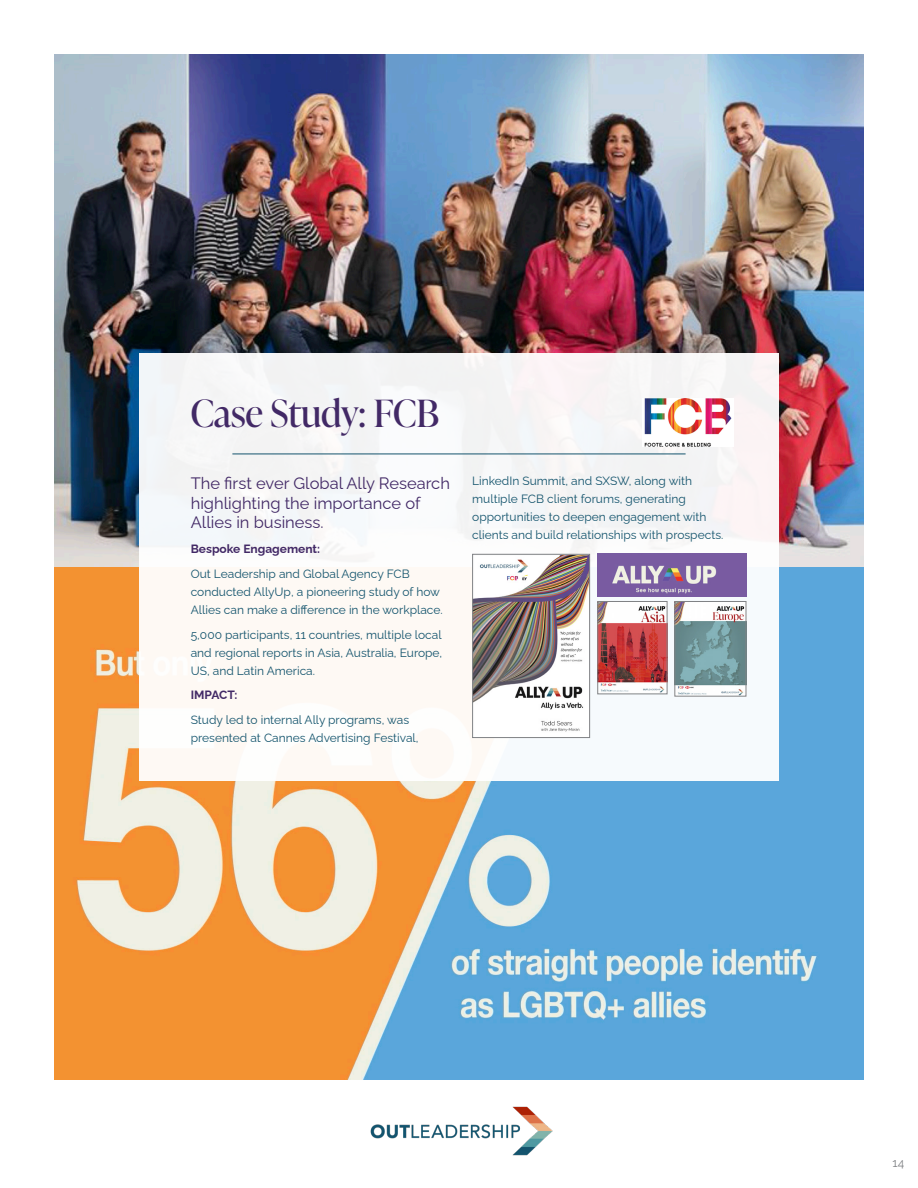
<style>
.page{position:relative;width:918px;height:1188px;background:#fff}
.page>*{position:absolute;margin:0;border:0;box-sizing:border-box;transform-origin:0 0}
.t1{font:37.5px "Ivy Presto Display";color:#422966}
.t2{font:16.5px/19.8px "Raleway";color:#422966}
.t3{font:12px/18px "Raleway";color:#14546d}
.t4{font:700 12px "Raleway";color:#422966}
.t5{font:12px "Raleway";color:#808285}
</style>
<div class="page">
<img style="left:370px;top:1106px;width:183px;height:50px">
<img style="left:54px;top:54px;width:810px;height:1026px">
<div style="left:139px;top:353px;width:640px;height:428px;background:#f9f9f5"></div>
<img style="left:644px;top:399px;width:88px;height:47px">
<img style="left:474px;top:556px;width:114px;height:176px">
<div style="left:472px;top:554px;width:118px;height:184px;border:1px solid #808285"></div>
<img style="left:600px;top:603px;width:65px;height:89px">
<div style="left:598px;top:601px;width:69px;height:93px;border:1px solid #808285"></div>
<img style="left:677px;top:603px;width:67px;height:91px">
<div style="left:675px;top:601px;width:71px;height:95px;border:1px solid #808285"></div>
<img style="left:597px;top:554px;width:149px;height:43px">
<hr style="left:232px;top:454px;width:454px;height:1px;background:#14546d">
<p class="t1" style="left:191px;top:387px;width:250px">Case Study: FCB</p>
<p class="t2" style="left:191px;top:471px;width:261px">The first ever Global Ally Research highlighting the importance of<br>Allies in business.</p>
<p class="t4" style="left:191px;top:539px;width:131px">Bespoke Engagement:</p>
<p class="t3" style="left:191px;top:563px;width:254px">Out Leadership and Global Agency FCB conducted AllyUp, a pioneering study of how<br>Allies can make a difference in the workplace.</p>
<p class="t3" style="left:191px;top:624px;width:253px;text-align:justify">5,000 participants, 11 countries, multiple local and regional reports in Asia, Australia, Europe, US, and Latin America.</p>
<p class="t4" style="left:191px;top:686px;width:48px">IMPACT:</p>
<p class="t3" style="left:191px;top:710px;width:229px">Study led to internal Ally programs, was presented at Cannes Advertising Festival,</p>
<p class="t3" style="left:472px;top:470px;width:253px">LinkedIn Summit, and SXSW, along with multiple FCB client forums, generating opportunities to deepen engagement with clients and build relationships with prospects.</p>
<p class="t5" style="left:893px;top:1154px;width:13px">14</p>
</div>
